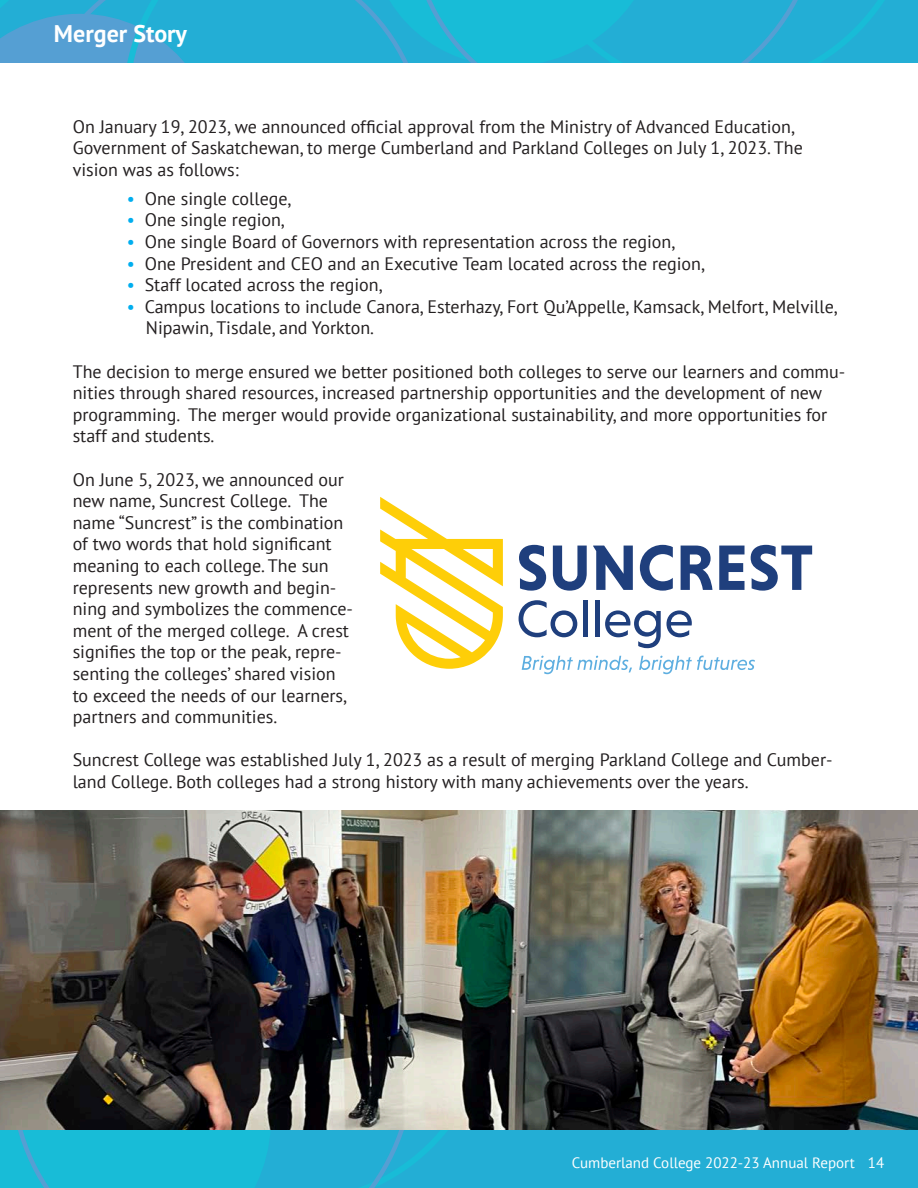
<style>
.page{position:relative;width:918px;height:1188px;background:#fff}
.page>*{position:absolute;margin:0;border:0;box-sizing:border-box;transform-origin:0 0}
.t1{font:700 24px "PT Sans";color:#fff}
.t2{font:18px/21.6px "PT Sans";color:#231f20}
.t3{font:15px "PT Sans";color:#fff}
.s1{color:#00aeef}
</style>
<div class="page">
<div style="left:0;top:1130px;width:918px;height:58px;background:#23aed5"></div>
<svg style="left:8px;top:1130px;width:410px;height:58px"></svg>
<svg style="left:0;top:0;width:21px;height:8px"></svg>
<div style="left:854px;top:0;width:64px;height:63px;background:#23aed5"></div>
<svg style="left:508px;top:0;width:346px;height:63px;background:#20b1d5"></svg>
<svg style="left:430px;top:0;width:78px;height:63px;background:#1db8d6"></svg>
<svg style="left:21px;top:0;width:409px;height:63px;background:#2eaad4"></svg>
<img style="left:1px;top:810px;width:917px;height:320px">
<svg style="left:519px;top:545px;width:27px;height:46px"></svg>
<svg style="left:553px;top:546px;width:34px;height:45px"></svg>
<svg style="left:593px;top:546px;width:40px;height:44px"></svg>
<svg style="left:640px;top:545px;width:33px;height:46px"></svg>
<svg style="left:681px;top:546px;width:31px;height:44px"></svg>
<svg style="left:719px;top:546px;width:26px;height:44px"></svg>
<svg style="left:751px;top:545px;width:61px;height:46px"></svg>
<svg style="left:519px;top:600px;width:58px;height:37px"></svg>
<hr style="left:583px;top:600px;width:4px;height:37px;background:#1f3f7d">
<hr style="left:595px;top:600px;width:4px;height:37px;background:#1f3f7d">
<svg style="left:605px;top:610px;width:87px;height:38px"></svg>
<svg style="left:380px;top:497px;width:123px;height:172px"></svg>
<svg style="left:522px;top:656px;width:110px;height:18px"></svg>
<svg style="left:639px;top:656px;width:116px;height:18px"></svg>
<p class="t1" style="left:54px;top:17px;width:135px">Merger Story</p>
<p class="t2" style="left:73px;top:115px;width:724px">On January 19, 2023, we announced official approval from the Ministry of Advanced Education,</p>
<p class="t2" style="left:73px;top:137px;width:732px">Government of Saskatchewan, to merge Cumberland and Parkland Colleges on July 1, 2023. The vision was as follows:</p>
<p class="t2" style="left:127px;top:187px;width:166px"><span class="s1">•</span> One single college,</p>
<p class="t2" style="left:127px;top:209px;width:160px"><span class="s1">•</span> One single region,</p>
<p class="t2" style="left:127px;top:230px;width:550px"><span class="s1">•</span> One single Board of Governors with representation across the region,</p>
<p class="t2" style="left:127px;top:252px;width:580px"><span class="s1">•</span> One President and CEO and an Executive Team located across the region,</p>
<p class="t2" style="left:127px;top:274px;width:258px"><span class="s1">•</span> Staff located across the region,</p>
<p class="t2" style="left:146px;top:295px;width:694px;text-indent:-19px"><span class="s1">•</span> Campus locations to include Canora, Esterhazy, Fort Qu’Appelle, Kamsack, Melfort, Melville,<br>Nipawin, Tisdale, and Yorkton.</p>
<p class="t2" style="left:73px;top:360px;width:774px">The decision to merge ensured we better positioned both colleges to serve our learners and commu&shy;nities through shared resources, increased partnership opportunities and the development of new programming. The merger would provide organizational sustainability, and more opportunities for staff and students.</p>
<p class="t2" style="left:73px;top:468px;width:282px">On June 5, 2023, we announced our new name, Suncrest College. The name “Suncrest” is the combination of two words that hold significant meaning to each college. The sun represents new growth and begin&shy;ning and symbolizes the commence&shy;ment of the merged college. A crest signifies the top or the peak, repre&shy;senting the colleges’ shared vision to exceed the needs of our learners, partners and communities.</p>
<p class="t2" style="left:73px;top:749px;width:761px">Suncrest College was established July 1, 2023 as a result of merging Parkland College and Cumber&shy;land College. Both colleges had a strong history with many achievements over the years.</p>
<p class="t3" style="left:572px;top:1153px;width:314px">Cumberland College 2022-23 Annual Report 14</p>
</div>
